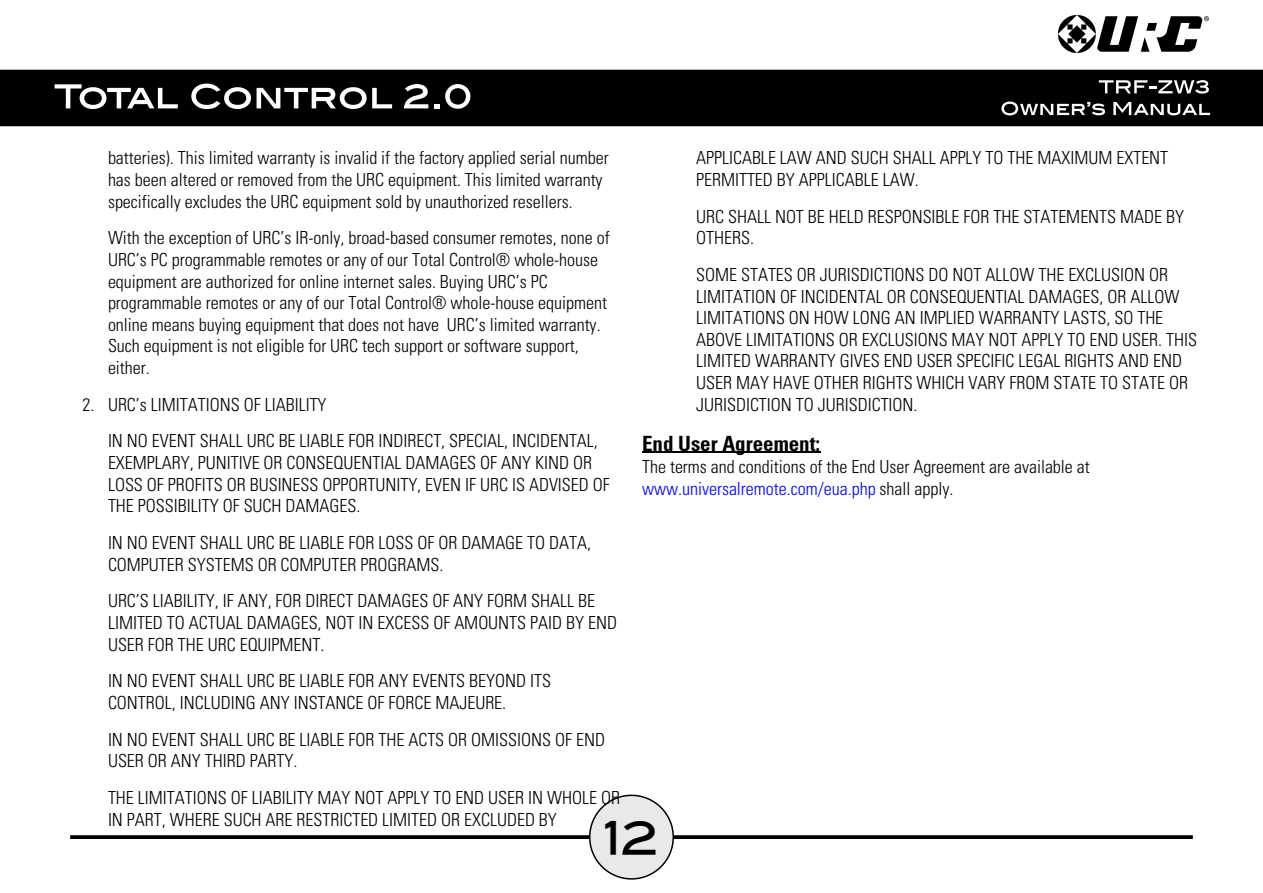
<style>
.page{position:relative;width:1263px;height:893px;background:#fff}
.page>*{position:absolute;margin:0;border:0;box-sizing:border-box;transform-origin:0 0}
.t1{font:45px "Blair Md ITCTT Medium";color:#000}
.t2{font:700 condensed 21px "Univers LT Std";color:#000}
.t3{font:300 condensed 18px/21.6px "Univers LT Std";color:#000}
.s1{color:#00f}
</style>
<div class="page">
<div style="left:0;top:70px;width:1263px;height:56px;background:#000"></div>
<svg style="left:55px;top:84px;width:123px;height:25px"></svg>
<svg style="left:191px;top:84px;width:60px;height:25px"></svg>
<svg style="left:257px;top:87px;width:135px;height:22px"></svg>
<svg style="left:404px;top:84px;width:24px;height:24px"></svg>
<svg style="left:434px;top:104px;width:5px;height:4px"></svg>
<svg style="left:445px;top:84px;width:25px;height:25px"></svg>
<svg style="left:70px;top:835px;width:1123px;height:4px;background:#0f0f0f"></svg>
<svg style="left:1099px;top:80px;width:110px;height:14px"></svg>
<svg style="left:1001px;top:102px;width:104px;height:13px"></svg>
<svg style="left:1113px;top:102px;width:97px;height:13px"></svg>
<img style="left:1059px;top:15px;width:150px;height:38px">
<div style="left:589px;top:795px;width:85px;height:85px;background:#eae8e9;border:2px solid #000;border-radius:50%"></div>
<hr style="left:642px;top:452px;width:178px;height:1px;background:#000">
<p class="t3" style="left:108px;top:149px;width:502px">batteries). This limited warranty is invalid if the factory applied serial number has been altered or removed from the URC equipment. This limited warranty specifically excludes the URC equipment sold by unauthorized resellers.</p>
<p class="t3" style="left:108px;top:229px;width:503px">With the exception of URC’s IR-only, broad-based consumer remotes, none of URC’s PC programmable remotes or any of our Total Control® whole-house equipment are authorized for online internet sales. Buying URC’s PC programmable remotes or any of our Total Control® whole-house equipment online means buying equipment that does not have URC’s limited warranty.<br>Such equipment is not eligible for URC tech support or software support, either.</p>
<p class="t3" style="left:108px;top:388px;width:491px;line-height:36.6px;text-indent:-25px">2. URC’s LIMITATIONS OF LIABILITY<br>IN NO EVENT SHALL URC BE LIABLE FOR INDIRECT, SPECIAL, INCIDENTAL,</p>
<p class="t3" style="left:108px;top:454px;width:503px">EXEMPLARY, PUNITIVE OR CONSEQUENTIAL DAMAGES OF ANY KIND OR<br>LOSS OF PROFITS OR BUSINESS OPPORTUNITY, EVEN IF URC IS ADVISED OF<br>THE POSSIBILITY OF SUCH DAMAGES.</p>
<p class="t3" style="left:108px;top:534px;width:485px">IN NO EVENT SHALL URC BE LIABLE FOR LOSS OF OR DAMAGE TO DATA,<br>COMPUTER SYSTEMS OR COMPUTER PROGRAMS.</p>
<p class="t3" style="left:108px;top:592px;width:510px">URC’S LIABILITY, IF ANY, FOR DIRECT DAMAGES OF ANY FORM SHALL BE<br>LIMITED TO ACTUAL DAMAGES, NOT IN EXCESS OF AMOUNTS PAID BY END<br>USER FOR THE URC EQUIPMENT.</p>
<p class="t3" style="left:108px;top:672px;width:445px">IN NO EVENT SHALL URC BE LIABLE FOR ANY EVENTS BEYOND ITS<br>CONTROL, INCLUDING ANY INSTANCE OF FORCE MAJEURE.</p>
<p class="t3" style="left:108px;top:731px;width:498px">IN NO EVENT SHALL URC BE LIABLE FOR THE ACTS OR OMISSIONS OF END<br>USER OR ANY THIRD PARTY.</p>
<p class="t3" style="left:108px;top:789px;width:513px">THE LIMITATIONS OF LIABILITY MAY NOT APPLY TO END USER IN WHOLE OR<br>IN PART, WHERE SUCH ARE RESTRICTED LIMITED OR EXCLUDED BY</p>
<p class="t3" style="left:696px;top:149px;width:474px">APPLICABLE LAW AND SUCH SHALL APPLY TO THE MAXIMUM EXTENT<br>PERMITTED BY APPLICABLE LAW.</p>
<p class="t3" style="left:696px;top:208px;width:489px">URC SHALL NOT BE HELD RESPONSIBLE FOR THE STATEMENTS MADE BY<br>OTHERS.</p>
<p class="t3" style="left:696px;top:266px;width:502px">SOME STATES OR JURISDICTIONS DO NOT ALLOW THE EXCLUSION OR LIMITATION OF INCIDENTAL OR CONSEQUENTIAL DAMAGES, OR ALLOW LIMITATIONS ON HOW LONG AN IMPLIED WARRANTY LASTS, SO THE ABOVE LIMITATIONS OR EXCLUSIONS MAY NOT APPLY TO END USER. THIS LIMITED WARRANTY GIVES END USER SPECIFIC LEGAL RIGHTS AND END USER MAY HAVE OTHER RIGHTS WHICH VARY FROM STATE TO STATE OR JURISDICTION TO JURISDICTION.</p>
<p class="t2" style="left:642px;top:435px;width:180px">End User Agreement:</p>
<p class="t3" style="left:642px;top:458px;width:449px">The terms and conditions of the End User Agreement are available at <span class="s1">www.universalremote.com/eua.php</span> shall apply.</p>
<h1 class="t1" style="left:604px;top:811px;width:56px">12</h1>
</div>
